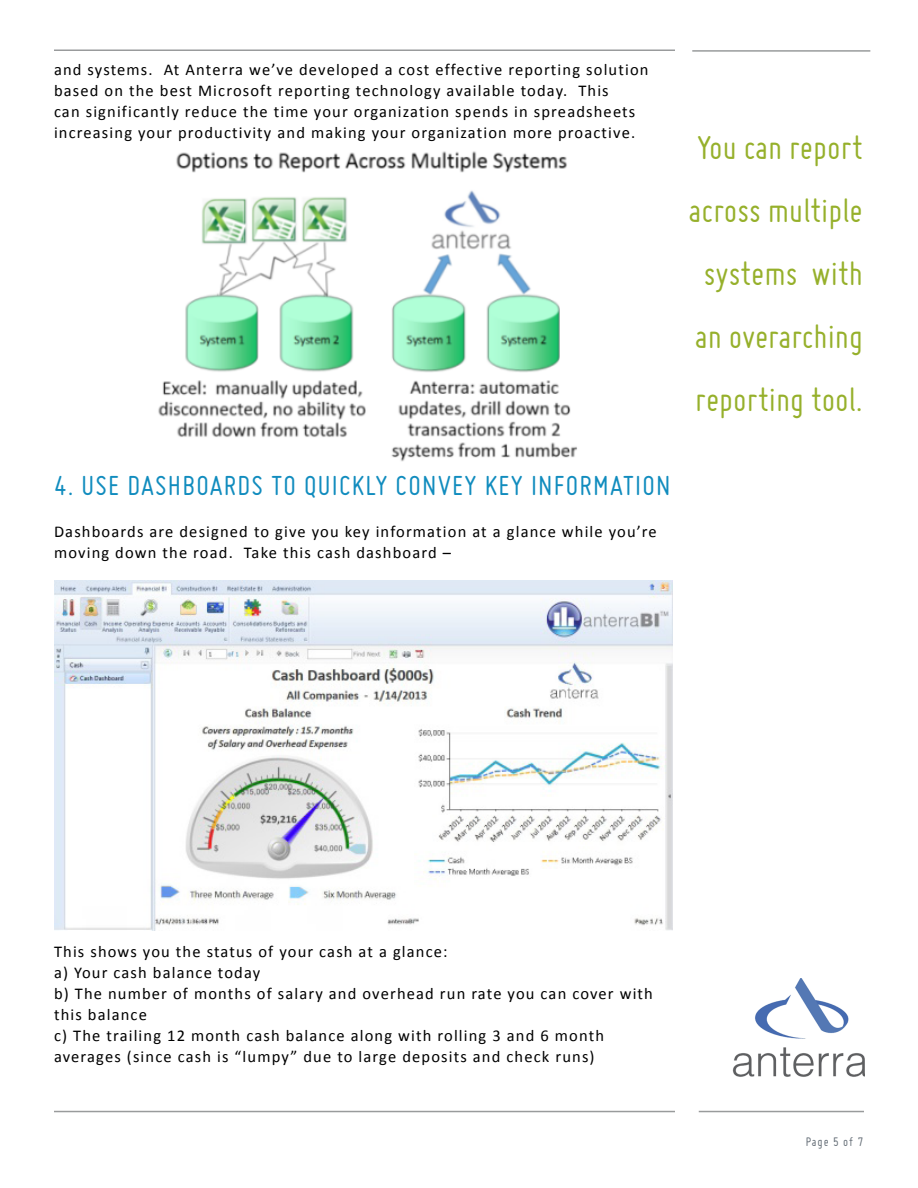
<style>
.page{position:relative;width:918px;height:1188px;background:#fff}
.page>*{position:absolute;margin:0;border:0;box-sizing:border-box;transform-origin:0 0}
.t1{font:36px/63px "Miso";color:#96b02b;text-align:center}
.t2{font:30px "Miso";letter-spacing:.04em;color:#118cbe}
.t3{font:16.5px/21px "Calibri";letter-spacing:.07em;color:#000}
.t4{font:13.5px "Miso";letter-spacing:.07em;color:#636c75}
</style>
<div class="page">
<hr style="left:54px;top:50px;width:621px;height:1px;background:#999b9c">
<img style="left:54px;top:580px;width:619px;height:350px">
<hr style="left:54px;top:1111px;width:621px;height:1px;background:#999b9c">
<hr style="left:692px;top:50px;width:178px;height:2px;background:#999b9c">
<hr style="left:699px;top:1111px;width:165px;height:1px;background:#999b9c">
<img style="left:732px;top:978px;width:133px;height:99px">
<img style="left:158px;top:151px;width:420px;height:311px">
<p class="t3" style="left:54px;top:59px;width:596px">and systems. At Anterra we’ve developed a cost effective reporting solution based on the best Microsoft reporting technology available today. This<br>can significantly reduce the time your organization spends in spreadsheets increasing your productivity and making your organization more proactive.</p>
<h1 class="t1" style="left:689px;top:115px;width:175px">You can report across multiple systems with an overarching reporting tool.</h1>
<h2 class="t2" style="left:54px;top:469px;width:618px">4. USE DASHBOARDS TO QUICKLY CONVEY KEY INFORMATION</h2>
<p class="t3" style="left:54px;top:521px;width:604px">Dashboards are designed to give you key information at a glance while you’re moving down the road. Take this cash dashboard –</p>
<p class="t3" style="left:54px;top:941px;width:600px">This shows you the status of your cash at a glance:<br>a) Your cash balance today<br>b) The number of months of salary and overhead run rate you can cover with this balance<br>c) The trailing 12 month cash balance along with rolling 3 and 6 month averages (since cash is “lumpy” due to large deposits and check runs)</p>
<p class="t4" style="left:806px;top:1134px;width:59px">Page 5 of 7</p>
</div>
